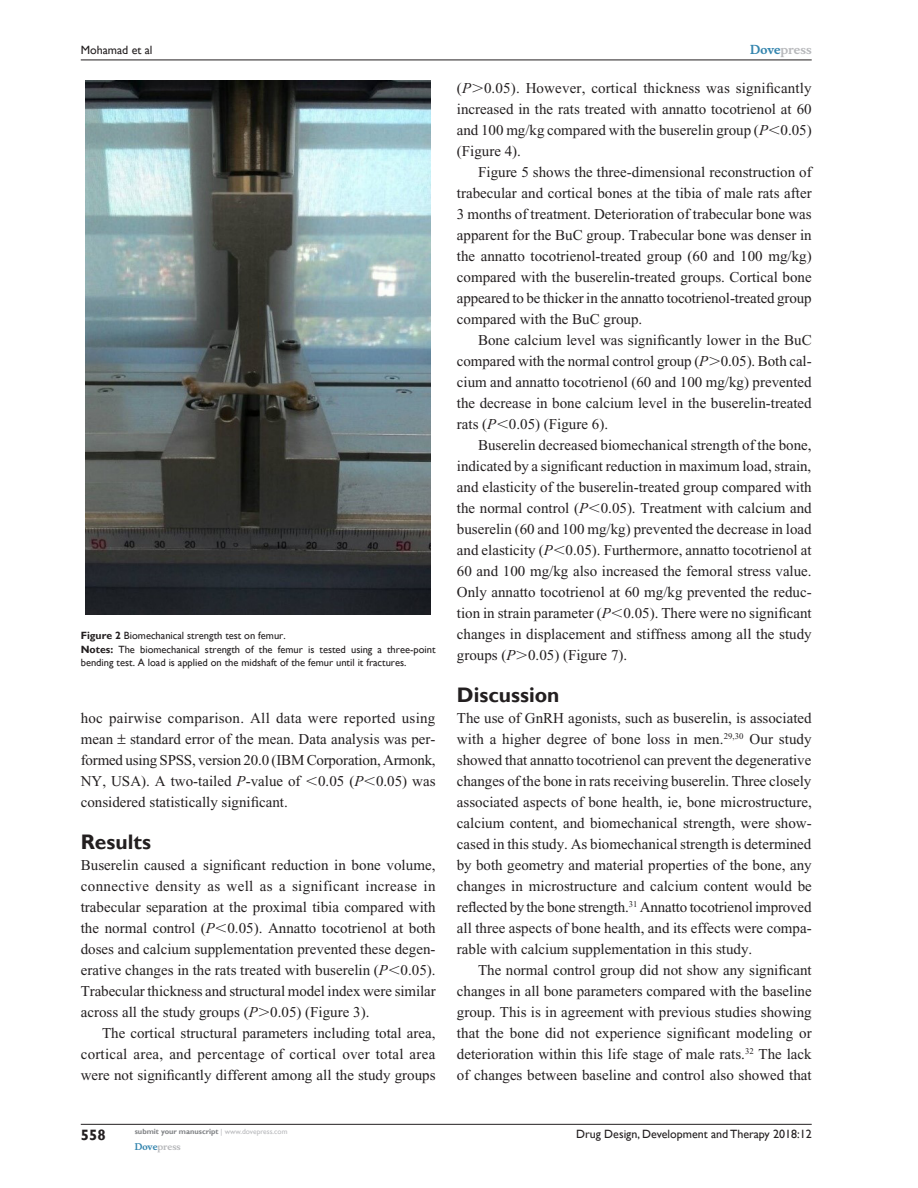
<style>
.page{position:relative;width:918px;height:1188px;background:#fff}
.page>*{position:absolute;margin:0;border:0;box-sizing:border-box;transform-origin:0 0}
.t1{font:700 21px "Gill Sans";color:#231f20}
.Tx{font:15px/21px "Times New Roman";color:#231f20;text-align:justify}
.TxF{font:15px/21px "Times New Roman";color:#231f20;text-align:justify}
.t2{font:700 15px "Gill Sans";color:#231f20}
.t3{font:12px "Gill Sans";color:#231f20}
.t4{font:700 12px "Musee";color:#b8b9bc}
.FigSNRI{font:10.5px/13.5px "Gill Sans";color:#231f20}
.FigC{font:10.5px "Gill Sans";color:#231f20}
.t5{font:700 9px "Musee";color:#b8b9bc}
.t6{font:700 7.5px "Gill Sans";color:#808285}
.s1{font-weight:700}
.s2{font-style:italic}
.s3{font-family:"Mathematical Pi One"}
.s4{font-weight:400;color:#b8b9bc}
.s5{color:#3485ae}
</style>
<div class="page">
<hr style="left:81px;top:1124px;width:731px;height:1px;background:#231f20">
<hr style="left:81px;top:60px;width:731px;height:1px;background:#231f20">
<img style="left:86px;top:81px;width:345px;height:533px">
<p class="t3" style="left:81px;top:43px;width:73px">Mohamad et al</p>
<p class="FigC" style="left:81px;top:630px;width:206px"><span class="s1">Figure 2</span> Biomechanical strength test on femur.</p>
<p class="FigSNRI" style="left:81px;top:643px;width:356px"><span class="s1">Notes:</span> The biomechanical strength of the femur is tested using a three-point bending test. A load is applied on the midshaft of the femur until it fractures.</p>
<p class="TxF" style="left:81px;top:707px;width:356px">hoc pairwise comparison. All data were reported using mean standard error of the mean. Data analysis was per&shy;formed using SPSS, version 20.0 (IBM Corporation, Armonk, NY, USA). A two-tailed <span class="s2">P</span>-value of <span class="s3">,</span>0.05 (<span class="s2">P</span><span class="s3">,</span>0.05) was considered statistically significant.</p>
<h1 class="t1" style="left:81px;top:829px;width:72px">Results</h1>
<p class="TxF" style="left:81px;top:854px;width:357px">Buserelin caused a significant reduction in bone volume, connective density as well as a significant increase in trabecular separation at the proximal tibia compared with the normal control (<span class="s2">P</span><span class="s3">,</span>0.05). Annatto tocotrienol at both doses and calcium supplementation prevented these degen&shy;erative changes in the rats treated with buserelin (<span class="s2">P</span><span class="s3">,</span>0.05).<br>Trabecular thickness and structural model index were similar across all the study groups (<span class="s2">P</span><span class="s3">.</span>0.05) (Figure 3).</p>
<p class="Tx" style="left:81px;top:1022px;width:356px;text-indent:21px">The cortical structural parameters including total area, cortical area, and percentage of cortical over total area were not significantly different among all the study groups</p>
<p class="t2" style="left:81px;top:1126px;width:26px">558</p>
<p class="t6" style="left:135px;top:1127px;width:154px">submit your manuscript <span class="s4">| www.dovepress.com</span></p>
<p class="t5" style="left:135px;top:1141px;width:48px"><span class="s5">Dove</span>press</p>
<p class="t4" style="left:750px;top:43px;width:63px"><span class="s5">Dove</span>press</p>
<p class="Tx" style="left:457px;top:77px;width:356px">(<span class="s2">P</span><span class="s3">.</span>0.05). However, cortical thickness was significantly increased in the rats treated with annatto tocotrienol at 60 and 100 mg/kg compared with the buserelin group (<span class="s2">P</span><span class="s3">,</span>0.05) (Figure 4).</p>
<p class="Tx" style="left:457px;top:161px;width:356px;text-indent:21px">Figure 5 shows the three-dimensional reconstruction of trabecular and cortical bones at the tibia of male rats after 3 months of treatment. Deterioration of trabecular bone was apparent for the BuC group. Trabecular bone was denser in the annatto tocotrienol-treated group (60 and 100 mg/kg) compared with the buserelin-treated groups. Cortical bone appeared to be thicker in the annatto tocotrienol-treated group compared with the BuC group.</p>
<p class="Tx" style="left:457px;top:329px;width:356px;text-indent:21px">Bone calcium level was significantly lower in the BuC compared with the normal control group (<span class="s2">P</span><span class="s3">.</span>0.05). Both cal&shy;cium and annatto tocotrienol (60 and 100 mg/kg) prevented the decrease in bone calcium level in the buserelin-treated rats (<span class="s2">P</span><span class="s3">,</span>0.05) (Figure 6).</p>
<p class="Tx" style="left:457px;top:434px;width:356px;text-indent:21px">Buserelin decreased biomechanical strength of the bone, indicated by a significant reduction in maximum load, strain, and elasticity of the buserelin-treated group compared with the normal control (<span class="s2">P</span><span class="s3">,</span>0.05). Treatment with calcium and buserelin (60 and 100 mg/kg) prevented the decrease in load and elasticity (<span class="s2">P</span><span class="s3">,</span>0.05). Furthermore, annatto tocotrienol at 60 and 100 mg/kg also increased the femoral stress value.<br>Only annatto tocotrienol at 60 mg/kg prevented the reduc&shy;tion in strain parameter (<span class="s2">P</span><span class="s3">,</span>0.05). There were no significant changes in displacement and stiffness among all the study groups (<span class="s2">P</span><span class="s3">.</span>0.05) (Figure 7).</p>
<h1 class="t1" style="left:457px;top:682px;width:104px">Discussion</h1>
<p class="TxF" style="left:457px;top:707px;width:356px">The use of GnRH agonists, such as buserelin, is associated with a higher degree of bone loss in men.<sup>29,30</sup> Our study showed that annatto tocotrienol can prevent the degenerative changes of the bone in rats receiving buserelin. Three closely associated aspects of bone health, ie, bone microstructure, calcium content, and biomechanical strength, were show&shy;cased in this study. As biomechanical strength is determined by both geometry and material properties of the bone, any changes in microstructure and calcium content would be reflected by the bone strength.<sup>31</sup> Annatto tocotrienol improved all three aspects of bone health, and its effects were compa&shy;rable with calcium supplementation in this study.</p>
<p class="Tx" style="left:457px;top:959px;width:356px;text-indent:21px">The normal control group did not show any significant changes in all bone parameters compared with the baseline group. This is in agreement with previous studies showing that the bone did not experience significant modeling or deterioration within this life stage of male rats.<sup>32</sup> The lack of changes between baseline and control also showed that</p>
<p class="t3" style="left:576px;top:1127px;width:237px">Drug Design, Development and Therapy 2018:12</p>
</div>
